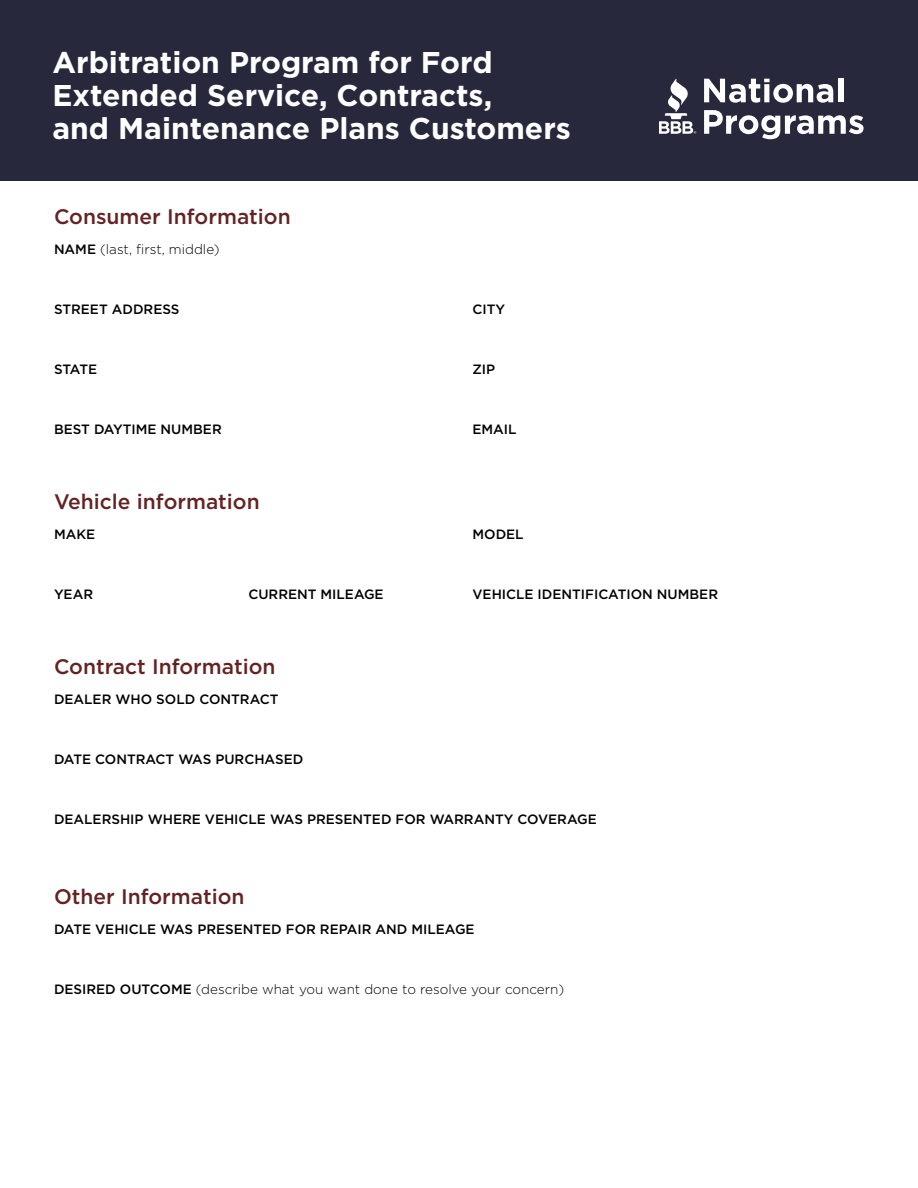
<style>
.page{position:relative;width:918px;height:1188px;background:#fff}
.page>*{position:absolute;margin:0;border:0;box-sizing:border-box;transform-origin:0 0}
.t1{font:700 30px/33px "Gotham";color:#fff}
.t2{font:500 21px "Gotham";color:#642323}
.t3{font:500 13.5px "Gotham";color:#000}
.t4{font:300 13.5px "Gotham";color:#000}
.s1{font-weight:500}
</style>
<div class="page">
<div style="left:0;top:0;width:918px;height:181px;background:#28283c"></div>
<svg style="left:704px;top:79px;width:129px;height:24px"></svg>
<div style="left:838px;top:79px;width:5px;height:23px;background:#fff"></div>
<svg style="left:704px;top:110px;width:160px;height:29px"></svg>
<svg style="left:659px;top:79px;width:37px;height:55px"></svg>
<p class="t1" style="left:52px;top:45px;width:520px">Arbitration Program for Ford<br>Extended Service, Contracts,<br>and Maintenance Plans Customers</p>
<p class="t2" style="left:54px;top:203px;width:238px">Consumer Information</p>
<p class="t4" style="left:54px;top:241px;width:167px"><span class="s1">NAME</span> (last, first, middle)</p>
<p class="t3" style="left:54px;top:300px;width:127px">STREET ADDRESS</p>
<p class="t3" style="left:472px;top:300px;width:34px">CITY</p>
<p class="t3" style="left:54px;top:360px;width:45px">STATE</p>
<p class="t3" style="left:472px;top:360px;width:24px">ZIP</p>
<p class="t3" style="left:54px;top:420px;width:169px">BEST DAYTIME NUMBER</p>
<p class="t3" style="left:472px;top:420px;width:46px">EMAIL</p>
<p class="t2" style="left:54px;top:488px;width:207px">Vehicle information</p>
<p class="t3" style="left:54px;top:525px;width:43px">MAKE</p>
<p class="t3" style="left:472px;top:525px;width:53px">MODEL</p>
<p class="t3" style="left:54px;top:585px;width:41px">YEAR</p>
<p class="t3" style="left:248px;top:585px;width:137px">CURRENT MILEAGE</p>
<p class="t3" style="left:472px;top:585px;width:247px">VEHICLE IDENTIFICATION NUMBER</p>
<p class="t2" style="left:54px;top:653px;width:223px">Contract Information</p>
<p class="t3" style="left:54px;top:690px;width:226px">DEALER WHO SOLD CONTRACT</p>
<p class="t3" style="left:54px;top:750px;width:251px">DATE CONTRACT WAS PURCHASED</p>
<p class="t3" style="left:54px;top:810px;width:544px">DEALERSHIP WHERE VEHICLE WAS PRESENTED FOR WARRANTY COVERAGE</p>
<p class="t2" style="left:54px;top:883px;width:192px">Other Information</p>
<p class="t3" style="left:54px;top:921px;width:422px">DATE VEHICLE WAS PRESENTED FOR REPAIR AND MILEAGE</p>
<p class="t4" style="left:54px;top:981px;width:512px"><span class="s1">DESIRED OUTCOME</span> (describe what you want done to resolve your concern)</p>
</div>
